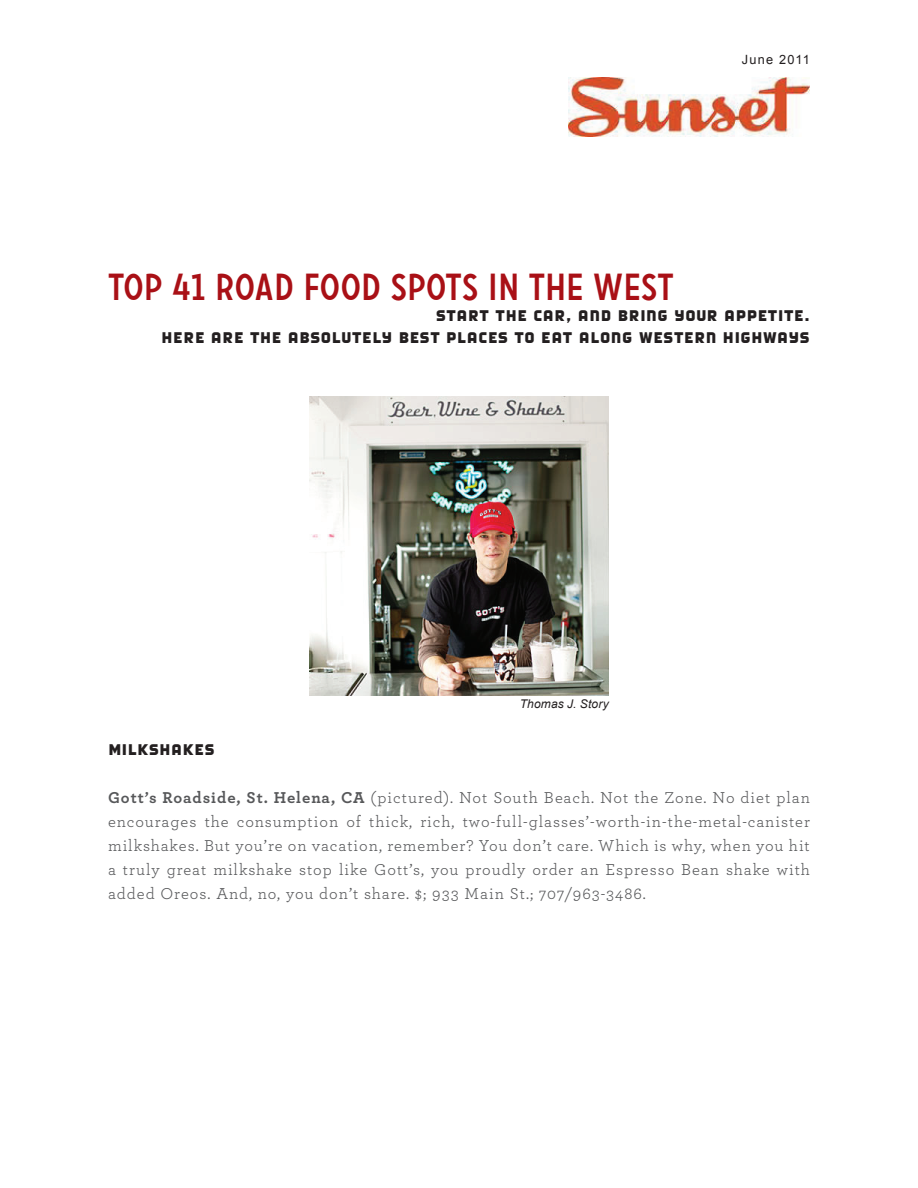
<style>
.page{position:relative;width:918px;height:1188px;background:#fff}
.page>*{position:absolute;margin:0;border:0;box-sizing:border-box;transform-origin:0 0}
.t1{font:37.5px "Carrosserie";color:#a91016}
.t2{font:18px/21.6px "Borgstrand Pro";color:#231f20;text-align:right}
.t3{font:16.5px/24px "Archer";letter-spacing:.06em;color:#57585a;text-align:justify}
.t4{font:12.75px "Arial";letter-spacing:.1em;color:#231f20}
.t5{font:italic 12px "Arial";letter-spacing:.015em;color:#231f20}
.s1{font-weight:700}
</style>
<div class="page">
<img style="left:309px;top:396px;width:300px;height:300px">
<img style="left:568px;top:78px;width:242px;height:58px">
<p class="t4" style="left:742px;top:51px;width:70px">June 2011</p>
<h1 class="t1" style="left:108px;top:265px;width:567px">TOP 41 ROAD FOOD SPOTS IN THE WEST</h1>
<p class="t2" style="left:161px;top:304px;width:650px">START THE CAR, AND BRING YOUR APPETITE.<br>HERE ARE THE ABSOLUTELY BEST PLACES TO EAT ALONG WESTERN HIGHWAYS</p>
<p class="t5" style="left:520px;top:696px;width:91px">Thomas J. Story</p>
<p class="t2" style="left:108px;top:738px;width:108px">MILKSHAKES</p>
<p class="t3" style="left:108px;top:785px;width:704px"><span class="s1">Gott’s Roadside, St. Helena, CA</span> (pictured). Not South Beach. Not the Zone. No diet plan encourages the consumption of thick, rich, two-full-glasses’-worth-in-the-metal-canister milkshakes. But you’re on vacation, remember? You don’t care. Which is why, when you hit a truly great milkshake stop like Gott’s, you proudly order an Espresso Bean shake with added Oreos. And, no, you don’t share. $; 933 Main St.; 707/963-3486.</p>
</div>
